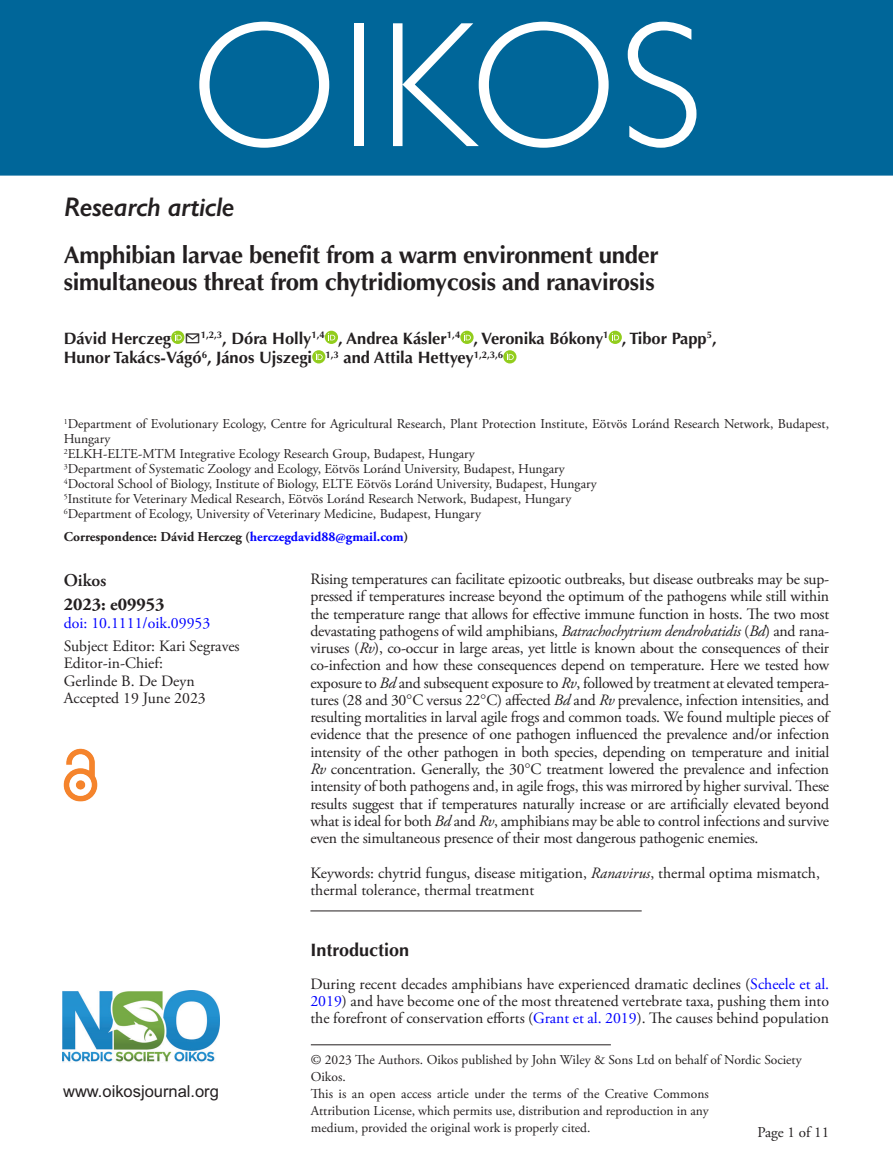
<style>
.page{position:relative;width:893px;height:1174px;background:#fff}
.page>*{position:absolute;margin:0;border:0;box-sizing:border-box;transform-origin:0 0}
.OIKOS{font:300 180px "Gill Sans Std";letter-spacing:.01em;color:#fff}
.AT_TYPE{font:italic 600 27px "Gill Sans";letter-spacing:-.015em;color:#231f20}
.CT{font:700 24px/27px "Optima LT Std";letter-spacing:-.015em;color:#231f20}
.H1_Rule{font:700 18px "Optima LT Std";color:#231f20}
.Corres{font:700 18px "Adobe Garamond Pro";color:#231f20}
.t1{font:600 18px "Adobe Garamond Pro";color:#231f20}
.AU{font:700 16.5px/19.5px "Optima LT Std";color:#231f20}
.t2{font:16.5px "Arial MT Std";color:#231f20}
.ABS_TXT{font:15.75px/17.2px "Adobe Garamond Pro";letter-spacing:-.005em;color:#231f20}
.TXT_Open{font:15.75px/17.2px "Adobe Garamond Pro";color:#231f20;text-align:justify}
.Keywords{font:15.75px/17.2px "Adobe Garamond Pro";color:#231f20}
.Doi_No{font:15.75px "Adobe Garamond Pro";color:#00f}
.t3{font:15px "Adobe Garamond Pro";color:#231f20}
.Address{font:13.5px/16.8px "Adobe Garamond Pro";color:#231f20;text-align:justify}
.FM_Note{font:13.5px/17px "Adobe Garamond Pro";color:#231f20}
.Corres-2{font:700 13.5px "Adobe Garamond Pro";color:#231f20}
.s1{color:#00f}
.s2{font-style:italic}
.s3{font-family:"STIX General"}
</style>
<div class="page">
<div style="left:0;top:0;width:893px;height:176px;background:#069"></div>
<img style="left:63px;top:990px;width:156px;height:72px">
<img style="left:64px;top:749px;width:34px;height:53px">
<hr style="left:311px;top:1044px;width:300px;height:1px;background:#231f20">
<hr style="left:310px;top:910px;width:332px;height:1px;background:#231f20">
<svg style="left:171px;top:331px;width:13px;height:13px"></svg>
<svg style="left:174px;top:333px;width:8px;height:7px"></svg>
<svg style="left:325px;top:331px;width:13px;height:13px"></svg>
<svg style="left:328px;top:333px;width:7px;height:7px"></svg>
<svg style="left:460px;top:331px;width:14px;height:13px"></svg>
<svg style="left:464px;top:333px;width:7px;height:7px"></svg>
<svg style="left:609px;top:331px;width:13px;height:13px"></svg>
<svg style="left:612px;top:333px;width:7px;height:7px"></svg>
<svg style="left:312px;top:350px;width:13px;height:13px"></svg>
<svg style="left:315px;top:353px;width:8px;height:7px"></svg>
<svg style="left:503px;top:350px;width:13px;height:13px"></svg>
<svg style="left:507px;top:353px;width:7px;height:7px"></svg>
<p class="OIKOS" style="left:190px;top:-15px;width:515px">OIKOS</p>
<p class="AT_TYPE" style="left:64px;top:191px;width:172px">Research article</p>
<p class="CT" style="left:64px;top:242px;width:597px">Amphibian larvae benefit from a warm environment under simultaneous threat from chytridiomycosis and ranavirosis</p>
<p class="AU" style="left:64px;top:329px;width:654px">Dávid Herczeg ✉<sup>1,2,3</sup>, Dóra Holly<sup>1,4</sup> , Andrea Kásler<sup>1,4</sup> , Veronika Bókony<sup>1</sup> , Tibor Papp<sup>5</sup>,<br>Hunor Takács-Vágó<sup>6</sup>, János Ujszegi <sup>1,3</sup> and Attila Hettyey<sup>1,2,3,6</sup></p>
<p class="Address" style="left:64px;top:417px;width:767px;line-height:15px"><sup>1</sup>Department of Evolutionary Ecology, Centre for Agricultural Research, Plant Protection Institute, Eötvös Loránd Research Network, Budapest,<br>Hungary</p>
<p class="Address" style="left:64px;top:446px;width:413px"><sup>2</sup>ELKH-ELTE-MTM Integrative Ecology Research Group, Budapest, Hungary</p>
<p class="Address" style="left:64px;top:461px;width:502px"><sup>3</sup>Department of Systematic Zoology and Ecology, Eötvös Loránd University, Budapest, Hungary</p>
<p class="Address" style="left:64px;top:476px;width:534px"><sup>4</sup>Doctoral School of Biology, Institute of Biology, ELTE Eötvös Loránd University, Budapest, Hungary</p>
<p class="Address" style="left:64px;top:491px;width:509px"><sup>5</sup>Institute for Veterinary Medical Research, Eötvös Loránd Research Network, Budapest, Hungary</p>
<p class="Address" style="left:64px;top:506px;width:419px"><sup>6</sup>Department of Ecology, University of Veterinary Medicine, Budapest, Hungary</p>
<p class="Corres-2" style="left:64px;top:528px;width:346px">Correspondence: Dávid Herczeg (<span class="s1">herczegdavid88@gmail.com</span>)</p>
<p class="t1" style="left:64px;top:570px;width:44px">Oikos</p>
<p class="Corres" style="left:64px;top:593px;width:102px">2023: e09953</p>
<p class="Doi_No" style="left:64px;top:613px;width:148px">doi: 10.1111/oik.09953</p>
<p class="ABS_TXT" style="left:64px;top:638px;width:177px">Subject Editor: Kari Segraves</p>
<p class="ABS_TXT" style="left:64px;top:655px;width:132px">Editor-in-Chief:<br>Gerlinde B. De Deyn</p>
<p class="ABS_TXT" style="left:64px;top:689px;width:144px">Accepted 19 June 2023</p>
<p class="t2" style="left:63px;top:1081px;width:157px">www.oikosjournal.org</p>
<p class="ABS_TXT" style="left:310px;top:571px;width:520px;text-align:justify">Rising temperatures can facilitate epizootic outbreaks, but disease outbreaks may be sup&shy;pressed if temperatures increase beyond the optimum of the pathogens while still within the temperature range that allows for effective immune function in hosts. The two most devastating pathogens of wild amphibians, <span class="s2">Batrachochytrium dendrobatidis</span> (<span class="s2">Bd</span>) and rana&shy;viruses (<span class="s2">Rv</span>), co-occur in large areas, yet little is known about the consequences of their co-infection and how these consequences depend on temperature. Here we tested how exposure to <span class="s2">Bd</span> and subsequent exposure to <span class="s2">Rv</span>, followed by treatment at elevated tempera&shy;tures (28 and 30<span class="s3">°</span>C versus 22<span class="s3">°</span>C) affected <span class="s2">Bd</span> and <span class="s2">Rv</span> prevalence, infection intensities, and resulting mortalities in larval agile frogs and common toads. We found multiple pieces of evidence that the presence of one pathogen influenced the prevalence and/or infection intensity of the other pathogen in both species, depending on temperature and initial <span class="s2">Rv</span> concentration. Generally, the 30<span class="s3">°</span>C treatment lowered the prevalence and infection intensity of both pathogens and, in agile frogs, this was mirrored by higher survival. These results suggest that if temperatures naturally increase or are artificially elevated beyond what is ideal for both <span class="s2">Bd</span> and <span class="s2">Rv</span>, amphibians may be able to control infections and survive even the simultaneous presence of their most dangerous pathogenic enemies.</p>
<p class="Keywords" style="left:310px;top:864px;width:511px">Keywords: chytrid fungus, disease mitigation, <span class="s2">Ranavirus</span>, thermal optima mismatch, thermal tolerance, thermal treatment</p>
<p class="H1_Rule" style="left:310px;top:939px;width:100px">Introduction</p>
<p class="TXT_Open" style="left:310px;top:975px;width:520px">During recent decades amphibians have experienced dramatic declines (<span class="s1">Scheele et al.<br>2019</span>) and have become one of the most threatened vertebrate taxa, pushing them into the forefront of conservation efforts (<span class="s1">Grant et al. 2019</span>). The causes behind population</p>
<p class="FM_Note" style="left:311px;top:1052px;width:492px">© 2023 The Authors. Oikos published by John Wiley &amp; Sons Ltd on behalf of Nordic Society<br>Oikos.</p>
<p class="Address" style="left:311px;top:1086px;width:399px">This is an open access article under the terms of the Creative Commons Attribution License, which permits use, distribution and reproduction in any medium, provided the original work is properly cited.</p>
<p class="t3" style="left:757px;top:1123px;width:73px">Page 1 of 11</p>
</div>
